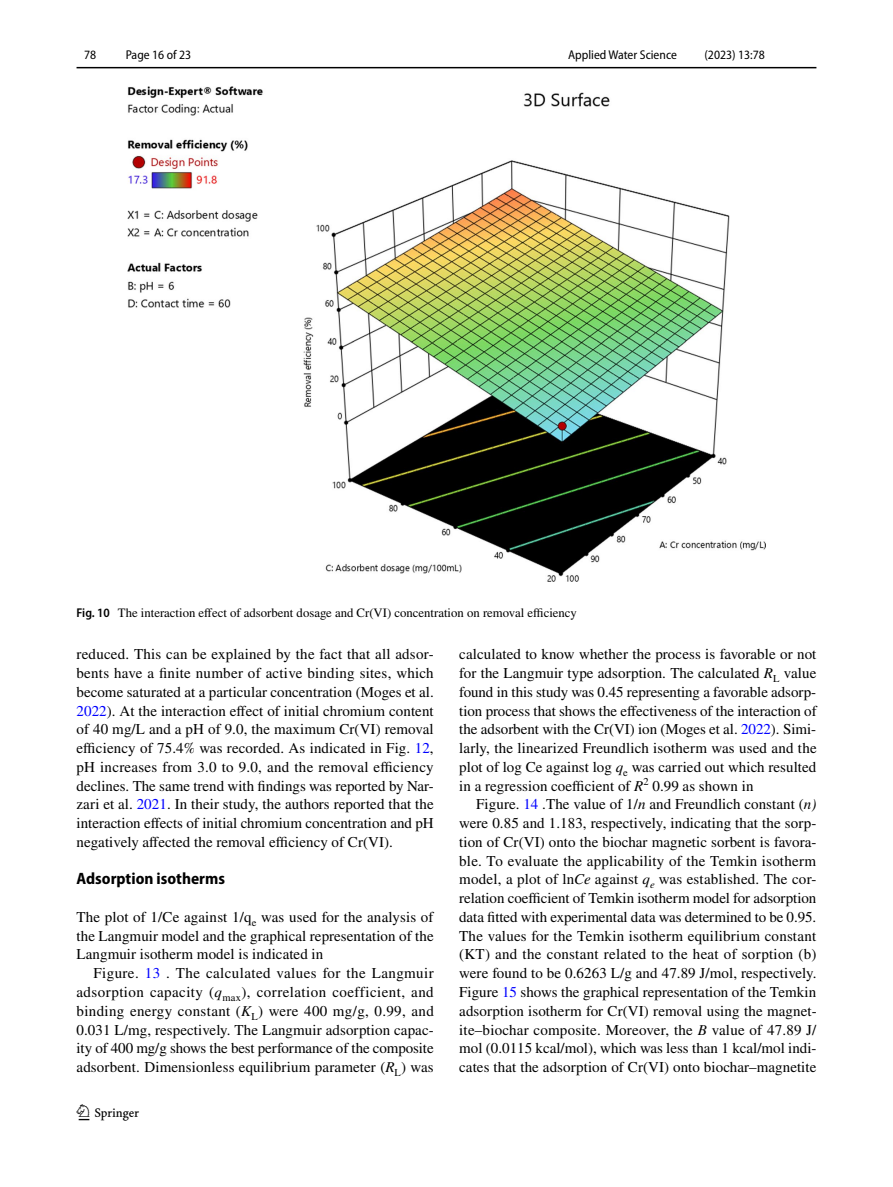
<style>
.page{position:relative;width:893px;height:1187px;background:#fff}
.page>*{position:absolute;margin:0;border:0;box-sizing:border-box;transform-origin:0 0}
.t1{font:22.5px "Springnew";color:#000}
.t2{font:700 semi-condensed 16.5px "Myriad Pro";color:#000}
.t3{font:15px/18.8px "STIX";letter-spacing:.005em;color:#000;text-align:justify}
.t4{font:12.75px "STIX";color:#000}
.t5{font:semi-condensed 12.75px "Myriad Pro";color:#000}
.s1{font-family:"Myriad Pro";font-weight:600;font-stretch:semi-condensed}
.s2{color:#00f}
.s3{font-style:italic}
.s4{font-family:"STIX Math Regular 15"}
.s5{font-family:"STIX General Italic 14"}
.s6{font-family:"STIX General Italic 15"}
</style>
<div class="page">
<hr style="left:77px;top:67px;width:739px;height:1px;background:#000">
<img style="left:128px;top:87px;width:637px;height:494px">
<p class="t5" style="left:84px;top:48px;width:14px">78</p>
<p class="t5" style="left:126px;top:48px;width:67px">Page 16 of 23</p>
<p class="t5" style="left:568px;top:48px;width:110px">Applied Water Science</p>
<p class="t5" style="left:704px;top:48px;width:62px">(2023) 13:78</p>
<p class="t4" style="left:77px;top:603px;width:502px"><span class="s1">Fig. 10</span> The interaction effect of adsorbent dosage and Cr(VI) concentration on removal efficiency</p>
<p class="t3" style="left:77px;top:646px;width:359px">reduced. This can be explained by the fact that all adsor&shy;bents have a finite number of active binding sites, which become saturated at a particular concentration (Moges et al.<br><span class="s2">2022</span>). At the interaction effect of initial chromium content of 40 mg/L and a pH of 9.0, the maximum Cr(VI) removal efficiency of 75.4% was recorded. As indicated in Fig. <span class="s2">12</span>, pH increases from 3.0 to 9.0, and the removal efficiency declines. The same trend with findings was reported by Nar&shy;zari et al. <span class="s2">2021</span>. In their study, the authors reported that the interaction effects of initial chromium concentration and pH negatively affected the removal efficiency of Cr(VI).</p>
<p class="t2" style="left:77px;top:869px;width:150px">Adsorption isotherms</p>
<p class="t3" style="left:77px;top:908px;width:359px">The plot of 1/Ce against 1/q<sub>e</sub> was used for the analysis of the Langmuir model and the graphical representation of the Langmuir isotherm model is indicated in</p>
<p class="t3" style="left:77px;top:964px;width:359px;text-indent:17px">Figure. <span class="s2">13</span> . The calculated values for the Langmuir adsorption capacity (<span class="s3">q</span><sub>max</sub>), correlation coefficient, and binding energy constant (<span class="s3">K</span><sub>L</sub>) were 400 mg/g, 0.99, and 0.031 L/mg, respectively. The Langmuir adsorption capac&shy;ity of 400 mg/g shows the best performance of the composite adsorbent. Dimensionless equilibrium parameter (<span class="s3">R</span><sub>L</sub>) was</p>
<h1 class="t1" style="left:79px;top:1104px;width:62px">1 3</h1>
<p class="t3" style="left:459px;top:646px;width:359px">calculated to know whether the process is favorable or not for the Langmuir type adsorption. The calculated <span class="s3">R</span><sub>L</sub> value found in this study was 0.45 representing a favorable adsorp&shy;tion process that shows the effectiveness of the interaction of the adsorbent with the Cr(VI) ion (Moges et al. <span class="s2">2022</span>). Simi&shy;larly, the linearized Freundlich isotherm was used and the plot of log Ce against log <span class="s3">q</span><sub>e</sub> was carried out which resulted in a regression coefficient of <span class="s3">R</span><sup>2</sup> 0.99 as shown in</p>
<p class="t3" style="left:459px;top:796px;width:359px;text-indent:17px">Figure. <span class="s2">14</span> .The value of 1/<span class="s3">n</span> and Freundlich constant (<span class="s3">n) </span>were 0.85 and 1.183, respectively, indicating that the sorp&shy;tion of Cr(VI) onto the biochar magnetic sorbent is favora&shy;ble. To evaluate the applicability of the Temkin isotherm model, a plot of <span class="s4">ln</span><span class="s5">Ce</span> against <span class="s6">q</span><sub>e</sub> was established. The cor&shy;relation coefficient of Temkin isotherm model for adsorption data fitted with experimental data was determined to be 0.95.<br>The values for the Temkin isotherm equilibrium constant (KT) and the constant related to the heat of sorption (b) were found to be 0.6263 L/g and 47.89 J/mol, respectively.<br>Figure <span class="s2">15</span> shows the graphical representation of the Temkin adsorption isotherm for Cr(VI) removal using the magnet&shy;ite–biochar composite. Moreover, the <span class="s3">B</span> value of 47.89 J/ mol (0.0115 kcal/mol), which was less than 1 kcal/mol indi&shy;cates that the adsorption of Cr(VI) onto biochar–magnetite</p>
</div>
